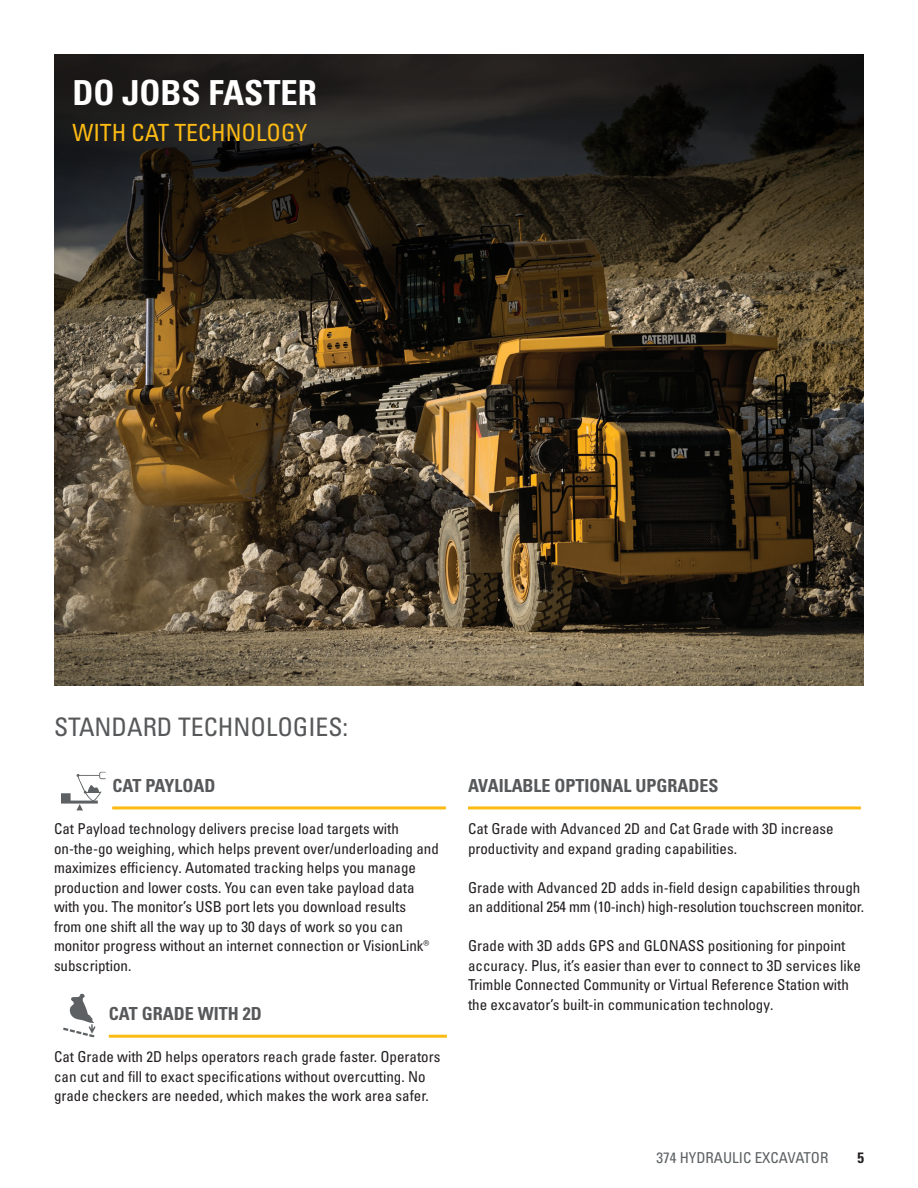
<style>
.page{position:relative;width:918px;height:1188px;background:#fff}
.page>*{position:absolute;margin:0;border:0;box-sizing:border-box;transform-origin:0 0}
.t1{font:34.5px "Univers LTCYR 67 Bold Cond";color:#fff}
.t2{font:condensed 25.5px "Univers LTCYR 57";color:#57585a}
.t3{font:condensed 23.7px "Univers LTCYR 57";color:#fcba13}
.t4{font:18px "Univers LTCYR 67 Bold Cond";color:#57585a}
.t5{font:condensed 15px/19.5px "Univers LTCYR 57";color:#231f20}
.t6{font:condensed 15px "Univers LTCYR 57";color:#5d6163}
.t7{font:15px "Univers LTCYR 67 Bold Cond";color:#231f20}
</style>
<div class="page">
<svg style="left:54px;top:54px;width:810px;height:632px;background:#423727"></svg>
<svg style="left:61px;top:772px;width:45px;height:39px"></svg>
<hr style="left:112px;top:806px;width:334px;height:3px;background:#fcba13">
<svg style="left:63px;top:993px;width:33px;height:45px"></svg>
<hr style="left:109px;top:1035px;width:338px;height:3px;background:#fcba13">
<hr style="left:468px;top:806px;width:393px;height:3px;background:#fcba13">
<h1 class="t1" style="left:72px;top:72px;width:246px">DO JOBS FASTER</h1>
<h3 class="t3" style="left:72px;top:118px;width:236px">WITH CAT TECHNOLOGY</h3>
<h2 class="t2" style="left:54px;top:711px;width:296px">STANDARD TECHNOLOGIES:</h2>
<p class="t4" style="left:113px;top:775px;width:105px">CAT PAYLOAD</p>
<p class="t5" style="left:54px;top:819px;width:386px">Cat Payload technology delivers precise load targets with on-the-go weighing, which helps prevent over/underloading and maximizes efficiency. Automated tracking helps you manage production and lower costs. You can even take payload data with you. The monitor’s USB port lets you download results<br>from one shift all the way up to 30 days of work so you can monitor progress without an internet connection or VisionLink® subscription.</p>
<p class="t4" style="left:109px;top:1003px;width:154px">CAT GRADE WITH 2D</p>
<p class="t5" style="left:54px;top:1047px;width:388px">Cat Grade with 2D helps operators reach grade faster. Operators can cut and fill to exact specifications without overcutting. No grade checkers are needed, which makes the work area safer.</p>
<p class="t4" style="left:468px;top:775px;width:252px">AVAILABLE OPTIONAL UPGRADES</p>
<p class="t5" style="left:468px;top:819px;width:367px">Cat Grade with Advanced 2D and Cat Grade with 3D increase productivity and expand grading capabilities.</p>
<p class="t5" style="left:468px;top:877px;width:398px">Grade with Advanced 2D adds in-field design capabilities through an additional 254 mm (10-inch) high-resolution touchscreen monitor.</p>
<p class="t5" style="left:468px;top:936px;width:394px">Grade with 3D adds GPS and GLONASS positioning for pinpoint accuracy. Plus, it’s easier than ever to connect to 3D services like Trimble Connected Community or Virtual Reference Station with the excavator’s built-in communication technology.</p>
<p class="t6" style="left:656px;top:1148px;width:173px">374 HYDRAULIC EXCAVATOR</p>
<p class="t7" style="left:857px;top:1148px;width:8px">5</p>
</div>
